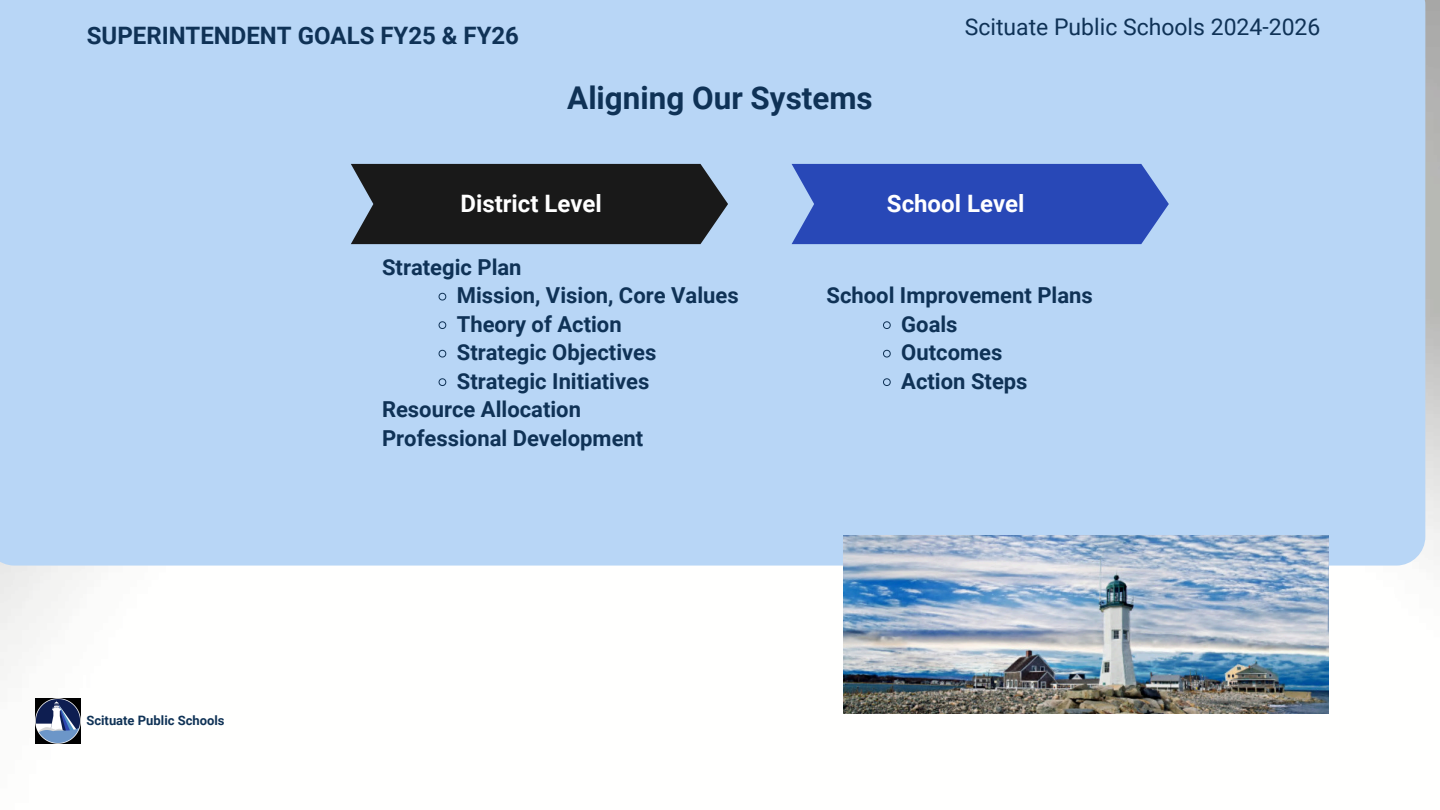
<style>
.page{position:relative;width:1440px;height:810px;background:#fff}
.page>*{position:absolute;margin:0;border:0;box-sizing:border-box;transform-origin:0 0}
.t1{font:700 31.4px "Roboto";color:#0f3256}
.t2{font:700 24px "Roboto";color:#0f3256}
.t3{font:700 24px "Roboto";color:#fff}
.t4{font:23px "Roboto";color:#0f3256}
.t5{font:700 22px/28.5px "Roboto";color:#0f3256}
.t6{font:700 13px "Roboto";color:#0f3256}
</style>
<div class="page">
<img style="left:0;top:0;width:1440px;height:744px">
<div style="left:0;top:0;width:1425px;height:566px;background:#b8d6f6"></div>
<img style="left:844px;top:535px;width:485px;height:179px">
<div style="left:792px;top:164px;width:377px;height:80px;background:#2848b7"></div>
<img style="left:36px;top:699px;width:45px;height:45px">
<svg style="left:438px;top:292px;width:9px;height:9px"></svg>
<svg style="left:438px;top:321px;width:9px;height:8px"></svg>
<svg style="left:438px;top:349px;width:9px;height:9px"></svg>
<svg style="left:438px;top:378px;width:9px;height:8px"></svg>
<svg style="left:883px;top:321px;width:8px;height:8px"></svg>
<svg style="left:883px;top:349px;width:8px;height:9px"></svg>
<svg style="left:883px;top:378px;width:8px;height:8px"></svg>
<div style="left:351px;top:164px;width:377px;height:80px;background:#191919"></div>
<h3 class="t2" style="left:87px;top:21px;width:434px">SUPERINTENDENT GOALS FY25 &amp; FY26</h3>
<h2 class="t1" style="left:567px;top:80px;width:307px">Aligning Our Systems</h2>
<p class="t4" style="left:965px;top:14px;width:357px">Scituate Public Schools 2024-2026</p>
<h4 class="t3" style="left:460px;top:190px;width:143px">District Level</h4>
<p class="t3" style="left:887px;top:190px;width:139px">School Level</p>
<p class="t6" style="left:86px;top:713px;width:140px">Scituate Public Schools</p>
<h3 class="t5" style="left:382px;top:253px;width:141px">Strategic Plan</h3>
<h3 class="t5" style="left:457px;top:281px;width:283px">Mission, Vision, Core Values</h3>
<p class="t5" style="left:457px;top:310px;width:166px">Theory of Action</p>
<p class="t5" style="left:457px;top:338px;width:201px">Strategic Objectives</p>
<p class="t5" style="left:457px;top:367px;width:194px">Strategic Initiatives</p>
<p class="t5" style="left:382px;top:395px;width:263px">Resource Allocation<br>Professional Development</p>
<h3 class="t5" style="left:826px;top:281px;width:268px">School Improvement Plans</h3>
<h3 class="t5" style="left:901px;top:310px;width:58px">Goals</h3>
<p class="t5" style="left:901px;top:338px;width:103px">Outcomes</p>
<p class="t5" style="left:901px;top:367px;width:128px">Action Steps</p>
</div>
